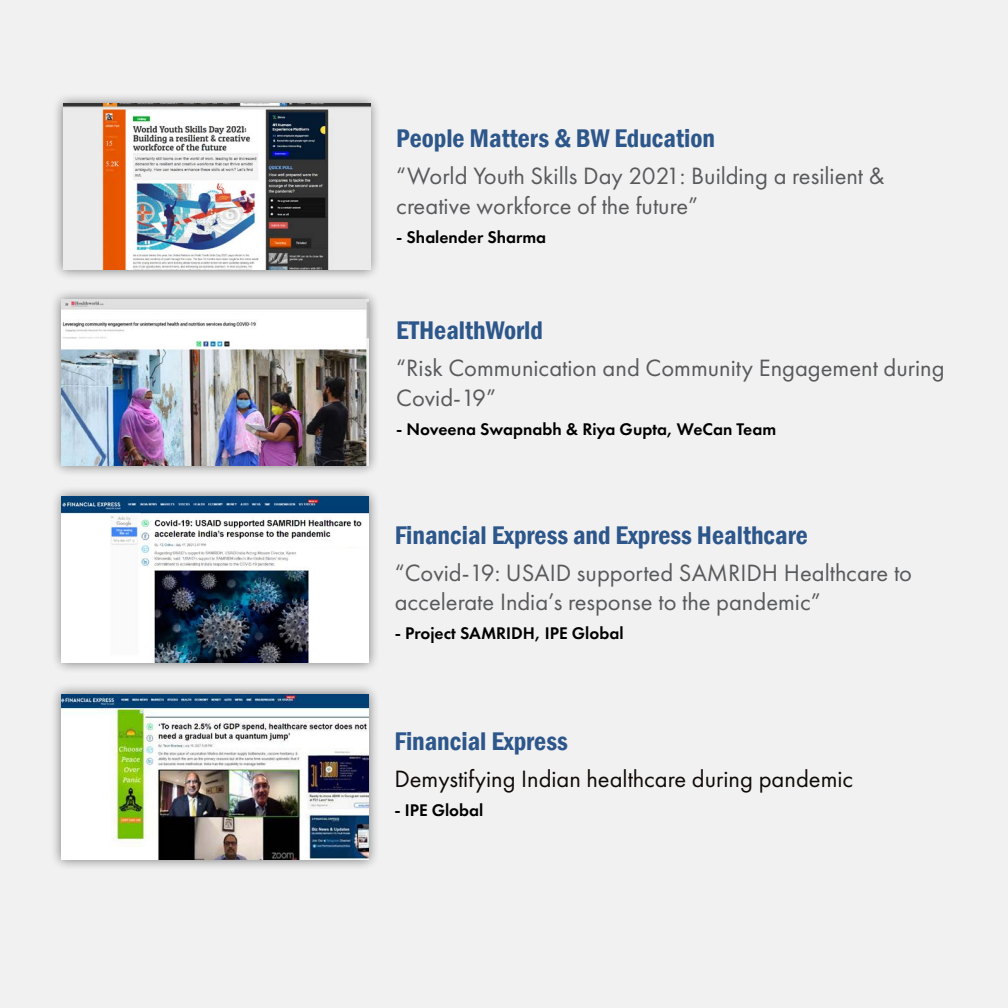
<style>
.page{position:relative;width:1008px;height:1008px;background:#f1f1f2}
.page>*{position:absolute;margin:0;border:0;box-sizing:border-box;transform-origin:0 0}
.t1{font:600 condensed 26.25px "Franklin Gothic";color:#2d568a}
.t2{font:24.5px/29.4px "Futura PT";color:#58595b}
.t3{font:24.5px "Futura PT";color:#100906}
.t4{font:600 17.5px "Futura PT";color:#000}
</style>
<div class="page">
<div style="left:51px;top:93px;width:331px;height:188px;background:#000;opacity:.5"></div>
<img style="left:63px;top:104px;width:307px;height:166px">
<div style="left:50px;top:288px;width:330px;height:189px;background:#000;opacity:.5"></div>
<img style="left:62px;top:299px;width:307px;height:166px">
<div style="left:50px;top:486px;width:330px;height:188px;background:#000;opacity:.5"></div>
<img style="left:62px;top:497px;width:307px;height:166px">
<div style="left:50px;top:683px;width:330px;height:188px;background:#000;opacity:.5"></div>
<img style="left:61px;top:694px;width:308px;height:166px">
<div style="left:310px;top:549px;width:59px;height:114px;background:#fff"></div>
<p class="t1" style="left:396px;top:121px;width:320px">People Matters &amp; BW Education</p>
<p class="t2" style="left:396px;top:161px;width:490px">“World Youth Skills Day 2021: Building a resilient &amp; creative workforce of the future”</p>
<p class="t4" style="left:396px;top:226px;width:151px">- Shalender Sharma</p>
<p class="t1" style="left:396px;top:313px;width:148px">ETHealthWorld</p>
<p class="t2" style="left:396px;top:353px;width:550px">“Risk Communication and Community Engagement during<br>Covid-19”</p>
<p class="t4" style="left:396px;top:418px;width:382px">- Noveena Swapnabh &amp; Riya Gupta, WeCan Team</p>
<p class="t1" style="left:395px;top:517px;width:415px">Financial Express and Express Healthcare</p>
<p class="t2" style="left:395px;top:558px;width:519px">“Covid-19: USAID supported SAMRIDH Healthcare to accelerate India’s response to the pandemic”</p>
<p class="t4" style="left:395px;top:622px;width:230px">- Project SAMRIDH, IPE Global</p>
<p class="t1" style="left:394px;top:723px;width:175px">Financial Express</p>
<p class="t3" style="left:394px;top:764px;width:460px">Demystifying Indian healthcare during pandemic</p>
<p class="t4" style="left:394px;top:799px;width:91px">- IPE Global</p>
</div>
